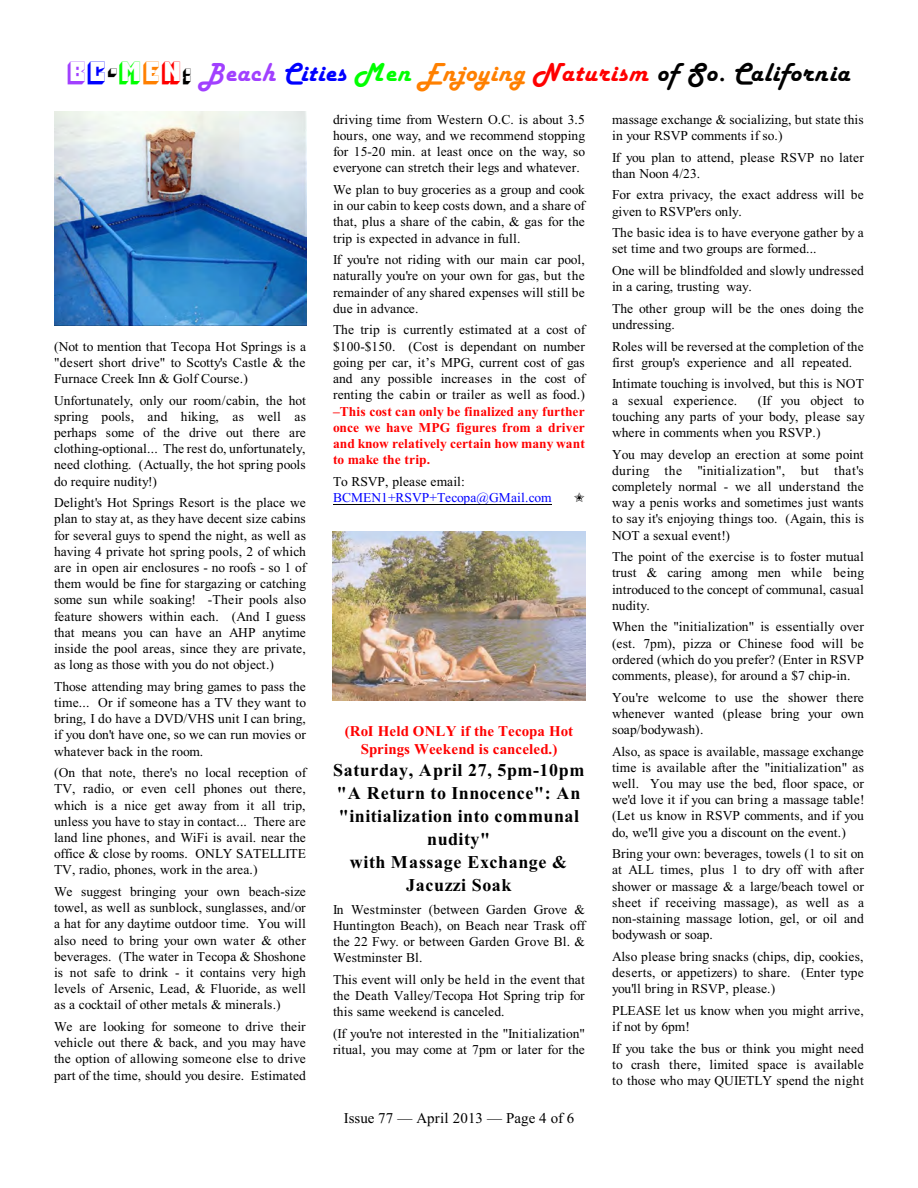
<style>
.page{position:relative;width:918px;height:1188px;background:#fff}
.page>*{position:absolute;margin:0;border:0;box-sizing:border-box;transform-origin:0 0}
.t1{font:italic 27px "Harlow Solid";letter-spacing:.035em;color:#000}
.t2{font:700 18px/23.1px "Times New Roman";letter-spacing:.025em;color:#000;text-align:center}
.t3{font:700 15px/18px "Times New Roman";letter-spacing:.005em;color:#f00;text-align:center}
.t4{font:15px "Times New Roman";letter-spacing:.005em;color:#000}
.t5{font:13.5px/16.2px "Times New Roman";letter-spacing:.005em;color:#000;text-align:justify}
.t6{font:700 13.5px/16.2px "Times New Roman";letter-spacing:.005em;color:#f00;text-align:justify}
.t7{font:13.5px "Times New Roman";color:#00f}
.s1{font-family:"Pioneer BT";font-style:normal;color:#a140ff}
.s2{font-family:"Pioneer BT";font-style:normal;color:#00f}
.s3{font-family:"Pioneer BT";font-style:normal}
.s4{font-family:"Pioneer BT";font-style:normal;color:#0f0}
.s5{font-family:"Pioneer BT";font-style:normal;color:#ff8000}
.s6{font-family:"Pioneer BT";font-style:normal;color:#f00}
.s7{color:#a140ff}
.s8{color:#00f}
.s9{color:#0f0}
.s10{color:#ff8000}
.s11{color:#f00}
</style>
<div class="page">
<hr style="left:333px;top:504px;width:219px;height:1px;background:#000">
<img style="left:54px;top:111px;width:252px;height:214px">
<img style="left:332px;top:532px;width:253px;height:168px">
<h1 class="t1" style="left:68px;top:58px;width:783px"><span class="s1">B</span><span class="s2">C</span><span class="s3">-</span><span class="s4">M</span><span class="s5">E</span><span class="s6">N</span><span class="s3">:</span> <span class="s7">Beach</span> <span class="s8">Cities</span> <span class="s9">Men</span> <span class="s10">Enjoying</span> <span class="s11">Naturism</span> of So. California</h1>
<p class="t5" style="left:54px;top:339px;width:253px">(Not to mention that Tecopa Hot Springs is a "desert short drive" to Scotty's Castle &amp; the Furnace Creek Inn &amp; Golf Course.)</p>
<p class="t5" style="left:54px;top:393px;width:253px">Unfortunately, only our room/cabin, the hot spring pools, and hiking, as well as perhaps some of the drive out there are clothing-optional... The rest do, unfortunately, need clothing. (Actually, the hot spring pools do require nudity!)</p>
<p class="t5" style="left:54px;top:496px;width:254px">Delight's Hot Springs Resort is the place we plan to stay at, as they have decent size cabins for several guys to spend the night, as well as having 4 private hot spring pools, 2 of which are in open air enclosures - no roofs - so 1 of them would be fine for stargazing or catching some sun while soaking! -Their pools also feature showers within each. (And I guess that means you can have an AHP anytime inside the pool areas, since they are private, as long as those with you do not object.)</p>
<p class="t5" style="left:54px;top:680px;width:254px">Those attending may bring games to pass the time... Or if someone has a TV they want to bring, I do have a DVD/VHS unit I can bring, if you don't have one, so we can run movies or whatever back in the room.</p>
<p class="t5" style="left:54px;top:766px;width:254px">(On that note, there's no local reception of TV, radio, or even cell phones out there, which is a nice get away from it all trip, unless you have to stay in contact... There are land line phones, and WiFi is avail. near the office &amp; close by rooms. ONLY SATELLITE TV, radio, phones, work in the area.)</p>
<p class="t5" style="left:54px;top:885px;width:253px">We suggest bringing your own beach-size towel, as well as sunblock, sunglasses, and/or a hat for any daytime outdoor time. You will also need to bring your own water &amp; other beverages. (The water in Tecopa &amp; Shoshone is not safe to drink - it contains very high levels of Arsenic, Lead, &amp; Fluoride, as well as a cocktail of other metals &amp; minerals.)</p>
<p class="t5" style="left:54px;top:1020px;width:253px">We are looking for someone to drive their vehicle out there &amp; back, and you may have the option of allowing someone else to drive part of the time, should you desire. Estimated</p>
<p class="t5" style="left:333px;top:113px;width:254px">driving time from Western O.C. is about 3.5 hours, one way, and we recommend stopping for 15-20 min. at least once on the way, so everyone can stretch their legs and whatever.</p>
<p class="t5" style="left:333px;top:183px;width:254px">We plan to buy groceries as a group and cook in our cabin to keep costs down, and a share of that, plus a share of the cabin, &amp; gas for the trip is expected in advance in full.</p>
<p class="t5" style="left:333px;top:253px;width:253px">If you're not riding with our main car pool, naturally you're on your own for gas, but the remainder of any shared expenses will still be due in advance.</p>
<p class="t5" style="left:333px;top:323px;width:254px">The trip is currently estimated at a cost of $100-$150. (Cost is dependant on number going per car, it’s MPG, current cost of gas and any possible increases in the cost of renting the cabin or trailer as well as food.)</p>
<p class="t6" style="left:333px;top:405px;width:253px">–This cost can only be finalized any further once we have MPG figures from a driver and know relatively certain how many want to make the trip.</p>
<p class="t5" style="left:333px;top:474px;width:133px">To RSVP, please email:</p>
<p class="t7" style="left:333px;top:492px;width:220px">BCMEN1+RSVP+Tecopa@GMail.com</p>
<p class="t3" style="left:345px;top:723px;width:230px">(RoI Held ONLY if the Tecopa Hot<br>Springs Weekend is canceled.)</p>
<h2 class="t2" style="left:333px;top:760px;width:253px">Saturday, April 27, 5pm-10pm "A Return to Innocence": An "initialization into communal nudity"<br>with Massage Exchange &amp;<br>Jacuzzi Soak</h2>
<p class="t5" style="left:333px;top:902px;width:254px">In Westminster (between Garden Grove &amp; Huntington Beach), on Beach near Trask off the 22 Fwy. or between Garden Grove Bl. &amp; Westminster Bl.</p>
<p class="t5" style="left:333px;top:973px;width:253px">This event will only be held in the event that the Death Valley/Tecopa Hot Spring trip for this same weekend is canceled.</p>
<p class="t5" style="left:333px;top:1027px;width:254px">(If you're not interested in the "Initialization" ritual, you may come at 7pm or later for the</p>
<p class="t4" style="left:344px;top:1112px;width:232px">Issue 77 — April 2013 — Page 4 of 6</p>
<p class="t5" style="left:612px;top:113px;width:253px">massage exchange &amp; socializing, but state this in your RSVP comments if so.)</p>
<p class="t5" style="left:612px;top:150px;width:253px">If you plan to attend, please RSVP no later than Noon 4/23.</p>
<p class="t5" style="left:612px;top:188px;width:253px">For extra privacy, the exact address will be given to RSVP'ers only.</p>
<p class="t5" style="left:612px;top:226px;width:253px">The basic idea is to have everyone gather by a set time and two groups are formed...</p>
<p class="t5" style="left:612px;top:264px;width:253px">One will be blindfolded and slowly undressed in a caring, trusting way.</p>
<p class="t5" style="left:612px;top:302px;width:253px">The other group will be the ones doing the undressing.</p>
<p class="t5" style="left:612px;top:339px;width:253px">Roles will be reversed at the completion of the first group's experience and all repeated.</p>
<p class="t5" style="left:612px;top:377px;width:253px">Intimate touching is involved, but this is NOT a sexual experience.</p>
<p class="t5" style="left:612px;top:393px;width:254px;text-indent:146px">(If you object to touching any parts of your body, please say where in comments when you RSVP.)</p>
<p class="t5" style="left:612px;top:447px;width:253px">You may develop an erection at some point during the "initialization", but that's completely normal - we all understand the way a penis works and sometimes just wants to say it's enjoying things too. (Again, this is NOT a sexual event!)</p>
<p class="t5" style="left:612px;top:550px;width:254px">The point of the exercise is to foster mutual trust &amp; caring among men while being introduced to the concept of communal, casual nudity.</p>
<p class="t5" style="left:612px;top:620px;width:253px">When the "initialization" is essentially over (est. 7pm), pizza or Chinese food will be ordered (which do you prefer? (Enter in RSVP comments, please), for around a $7 chip-in.</p>
<p class="t5" style="left:612px;top:690px;width:253px">You're welcome to use the shower there whenever wanted (please bring your own soap/bodywash).</p>
<p class="t5" style="left:612px;top:744px;width:254px">Also, as space is available, massage exchange time is available after the "initialization" as well. You may use the bed, floor space, or we'd love it if you can bring a massage table! (Let us know in RSVP comments, and if you do, we'll give you a discount on the event.)</p>
<p class="t5" style="left:612px;top:847px;width:254px">Bring your own: beverages, towels (1 to sit on at ALL times, plus 1 to dry off with after shower or massage &amp; a large/beach towel or sheet if receiving massage), as well as a non-staining massage lotion, gel, or oil and bodywash or soap.</p>
<p class="t5" style="left:612px;top:950px;width:253px">Also please bring snacks (chips, dip, cookies, deserts, or appetizers) to share. (Enter type you'll bring in RSVP, please.)</p>
<p class="t5" style="left:612px;top:1004px;width:253px">PLEASE let us know when you might arrive, if not by 6pm!</p>
<p class="t5" style="left:612px;top:1041px;width:254px">If you take the bus or think you might need to crash there, limited space is available to those who may QUIETLY spend the night</p>
</div>
